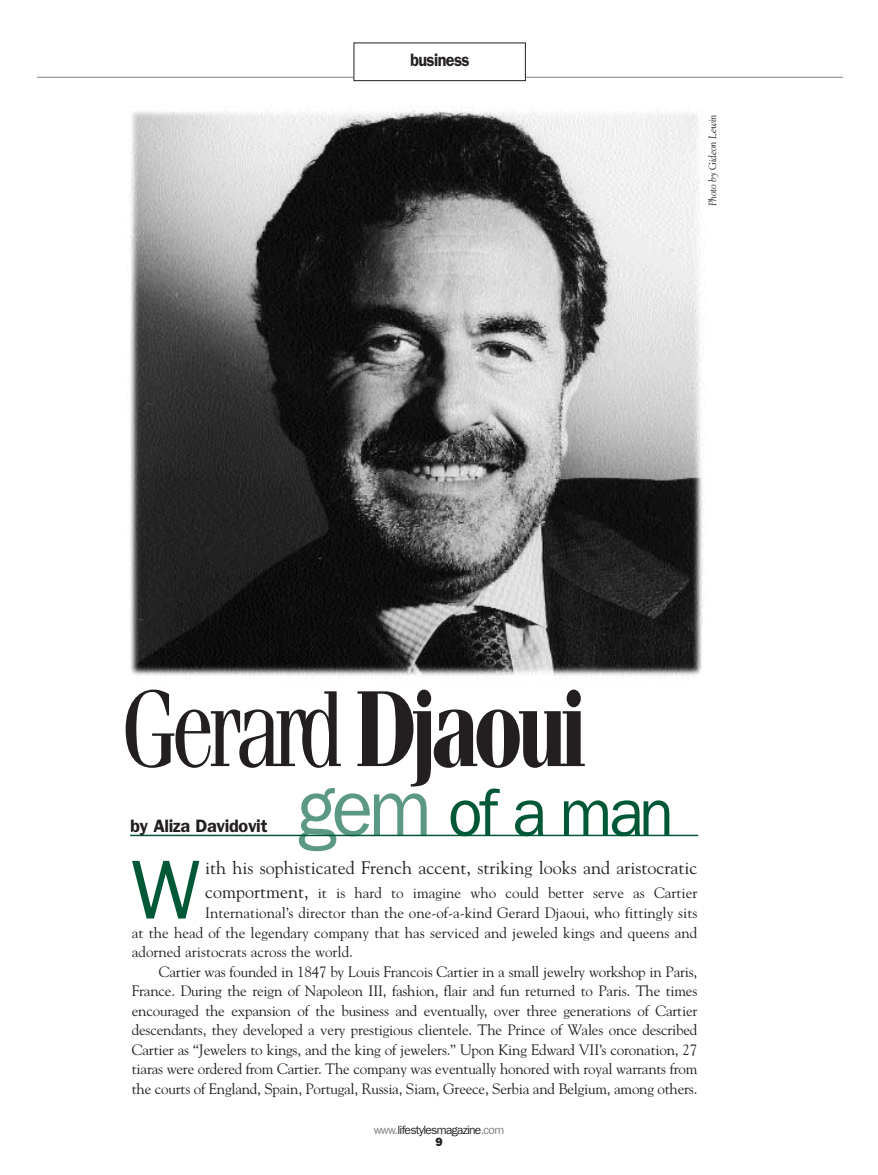
<style>
.page{position:relative;width:878px;height:1175px;background:#fff}
.page>*{position:absolute;margin:0;border:0;box-sizing:border-box;transform-origin:0 0}
.t1{font:108px "Fenice";letter-spacing:-.085em;color:#231f20;scale:.8 1}
.t2{font:84px "Franklin Gothic";color:#005837}
.t3{font:67.5px "Franklin Gothic";color:#005837;scale:.95 1}
.t4{font:18px "Goudy";color:#231f20}
.t5{font:600 18px "Franklin Gothic";letter-spacing:-.02em;color:#231f20}
.t6{font:600 18px "Franklin Gothic";letter-spacing:-.02em;color:#231f20;scale:.9 1}
.t7{font:15px "Goudy";letter-spacing:-.015em;color:#231f20}
.t8{font:12px/12px "Franklin Gothic";letter-spacing:-.06em;color:#231f20;text-align:center}
.t9{font:italic 10.5px "Goudy";letter-spacing:-.015em;color:#231f20}
.s1{font-weight:700}
.s2{font-size:81px;color:#5c9984}
.s3{font-size:18px}
.s4{color:#808285}
.s5{font-weight:800}
</style>
<div class="page">
<img style="left:129px;top:107px;width:574px;height:569px">
<hr style="left:37px;top:77px;width:805px;height:1px;background:#808285">
<div style="left:354px;top:43px;width:171px;height:38px;background:#fff"></div>
<div style="left:353px;top:43px;width:172px;height:38px;border:1px solid #231f20"></div>
<hr style="left:130px;top:834px;width:568px;height:2px;background:#005837">
<p class="t6" style="left:410px;top:54px;width:68px">business</p>
<p class="t9" style="left:708px;top:206px;width:93px;rotate:-90deg">Photo by Gideon Lewin</p>
<h1 class="t1" style="left:121px;top:691px;width:583px">Gerard <span class="s1">Djaoui</span></h1>
<h3 class="t3" style="left:298px;top:789px;width:397px"><span class="s2">gem</span> of a man</h3>
<p class="t5" style="left:130px;top:819px;width:139px">by Aliza Davidovit</p>
<h2 class="t2" style="left:131px;top:861px;width:70px">W</h2>
<p class="t4" style="left:205px;top:860px;width:494px">ith his sophisticated French accent, striking looks and aristocratic</p>
<p class="t7" style="left:205px;top:886px;width:494px"><span class="s3">comportment,</span> it is hard to imagine who could better serve as Cartier</p>
<p class="t7" style="left:205px;top:906px;width:494px">International’s director than the one-of-a-kind Gerard Djaoui, who fittingly sits</p>
<p class="t7" style="left:132px;top:926px;width:567px">at the head of the legendary company that has serviced and jeweled kings and queens and</p>
<p class="t7" style="left:132px;top:945px;width:222px">adorned aristocrats across the world.</p>
<p class="t7" style="left:159px;top:965px;width:540px">Cartier was founded in 1847 by Louis Francois Cartier in a small jewelry workshop in Paris,</p>
<p class="t7" style="left:132px;top:984px;width:567px">France. During the reign of Napoleon III, fashion, flair and fun returned to Paris. The times</p>
<p class="t7" style="left:132px;top:1004px;width:567px">encouraged the expansion of the business and eventually, over three generations of Cartier</p>
<p class="t7" style="left:132px;top:1023px;width:567px">descendants, they developed a very prestigious clientele. The Prince of Wales once described</p>
<p class="t7" style="left:132px;top:1043px;width:567px">Cartier as “Jewelers to kings, and the king of jewelers.” Upon King Edward VII’s coronation, 27</p>
<p class="t7" style="left:132px;top:1062px;width:567px">tiaras were ordered from Cartier. The company was eventually honored with royal warrants from</p>
<p class="t7" style="left:132px;top:1082px;width:567px">the courts of England, Spain, Portugal, Russia, Siam, Greece, Serbia and Belgium, among others.</p>
<p class="t8" style="left:374px;top:1125px;width:132px"><span class="s4">www.</span>lifestylesmagazine<span class="s4">.com<br></span><span class="s5">9</span></p>
</div>
